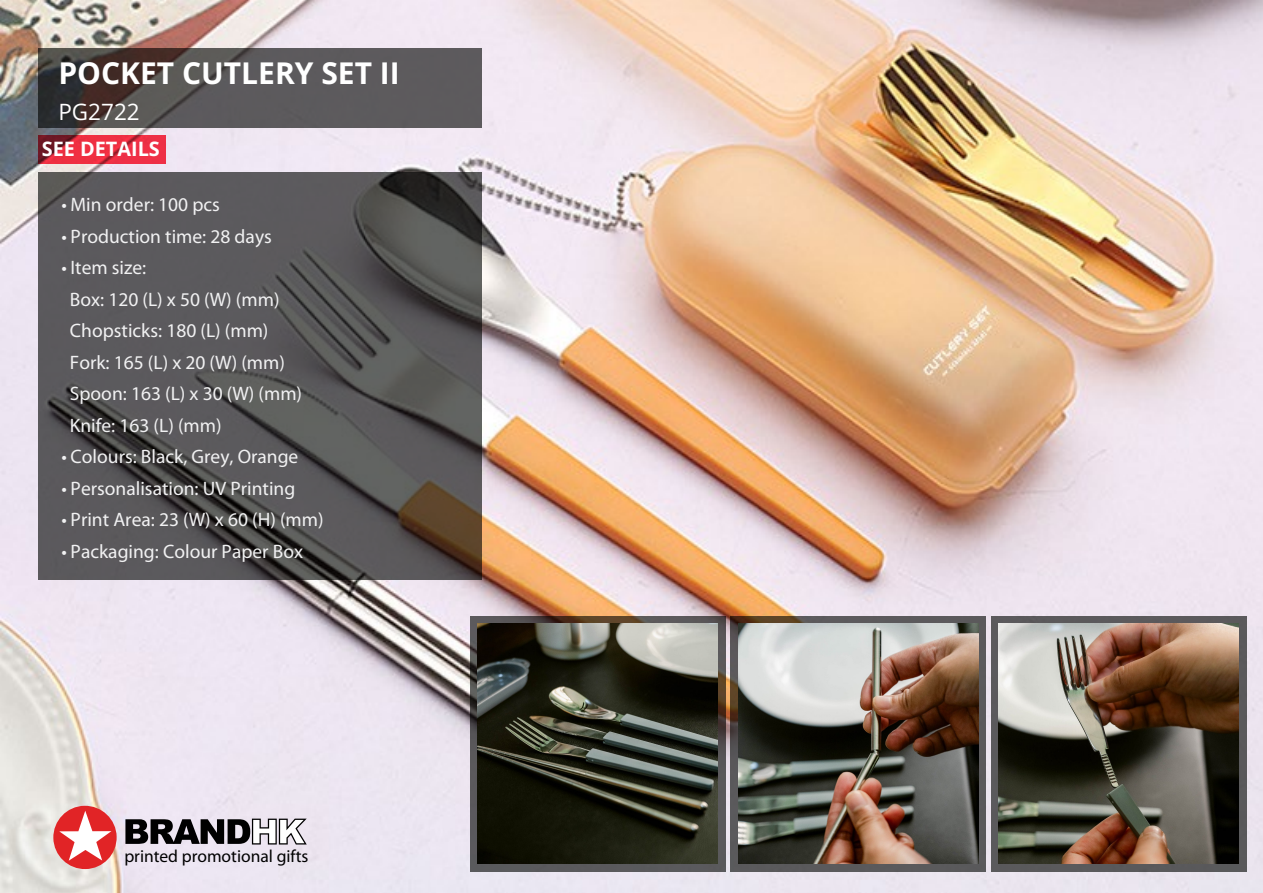
<style>
.page{position:relative;width:1263px;height:893px;background:#fff}
.page>*{position:absolute;margin:0;border:0;box-sizing:border-box;transform-origin:0 0}
.t1{font:700 30px "Open Sans";color:#fff}
.t2{font:22.5px "Open Sans";color:#fff}
.t3{font:700 19.8px "Open Sans";color:#fff}
.t4{font:19.5px/31.5px "Myriad Pro";color:#f1f1f2}
.t5{font:17.55px "Myriad Pro";color:#000}
</style>
<div class="page">
<img style="left:0;top:0;width:1262px;height:893px">
<div style="left:53px;top:805px;width:64px;height:64px;background:#e12426;border-radius:50%"></div>
<svg style="left:59px;top:811px;width:52px;height:50px"></svg>
<svg style="left:125px;top:819px;width:182px;height:25px;background:#706e72"></svg>
<div style="left:991px;top:616px;width:255px;height:255px;background:linear-gradient(to right,#5b595c,#5a595b)"></div>
<img style="left:999px;top:624px;width:240px;height:240px">
<svg style="left:731px;top:616px;width:255px;height:255px;background:#5b5755"></svg>
<img style="left:738px;top:624px;width:240px;height:240px">
<svg style="left:470px;top:616px;width:255px;height:255px;background:#55504e"></svg>
<img style="left:478px;top:624px;width:240px;height:240px">
<svg style="left:39px;top:48px;width:443px;height:79px;background:#544f50"></svg>
<svg style="left:39px;top:172px;width:443px;height:407px;background:#555354"></svg>
<svg style="left:38px;top:135px;width:128px;height:28px;background:#d52a3c"></svg>
<h1 class="t1" style="left:58px;top:53px;width:343px">POCKET CUTLERY SET II</h1>
<p class="t2" style="left:58px;top:97px;width:83px">PG2722</p>
<p class="t3" style="left:42px;top:136px;width:120px">SEE DETAILS</p>
<p class="t4" style="left:62px;top:188px;width:160px">• Min order: 100 pcs</p>
<p class="t4" style="left:62px;top:220px;width:212px">• Production time: 28 days</p>
<p class="t4" style="left:70px;top:251px;width:234px;text-indent:-8px">• Item size:<br>Box: 120 (L) x 50 (W) (mm)<br>Chopsticks: 180 (L) (mm)<br>Fork: 165 (L) x 20 (W) (mm)<br>Spoon: 163 (L) x 30 (W) (mm)<br>Knife: 163 (L) (mm)</p>
<p class="t4" style="left:62px;top:440px;width:238px">• Colours: Black, Grey, Orange</p>
<p class="t4" style="left:62px;top:472px;width:235px">• Personalisation: UV Printing</p>
<p class="t4" style="left:62px;top:503px;width:264px">• Print Area: 23 (W) x 60 (H) (mm)</p>
<p class="t4" style="left:62px;top:535px;width:243px">• Packaging: Colour Paper Box</p>
<p class="t5" style="left:124px;top:845px;width:186px">printed promotional gifts</p>
</div>
